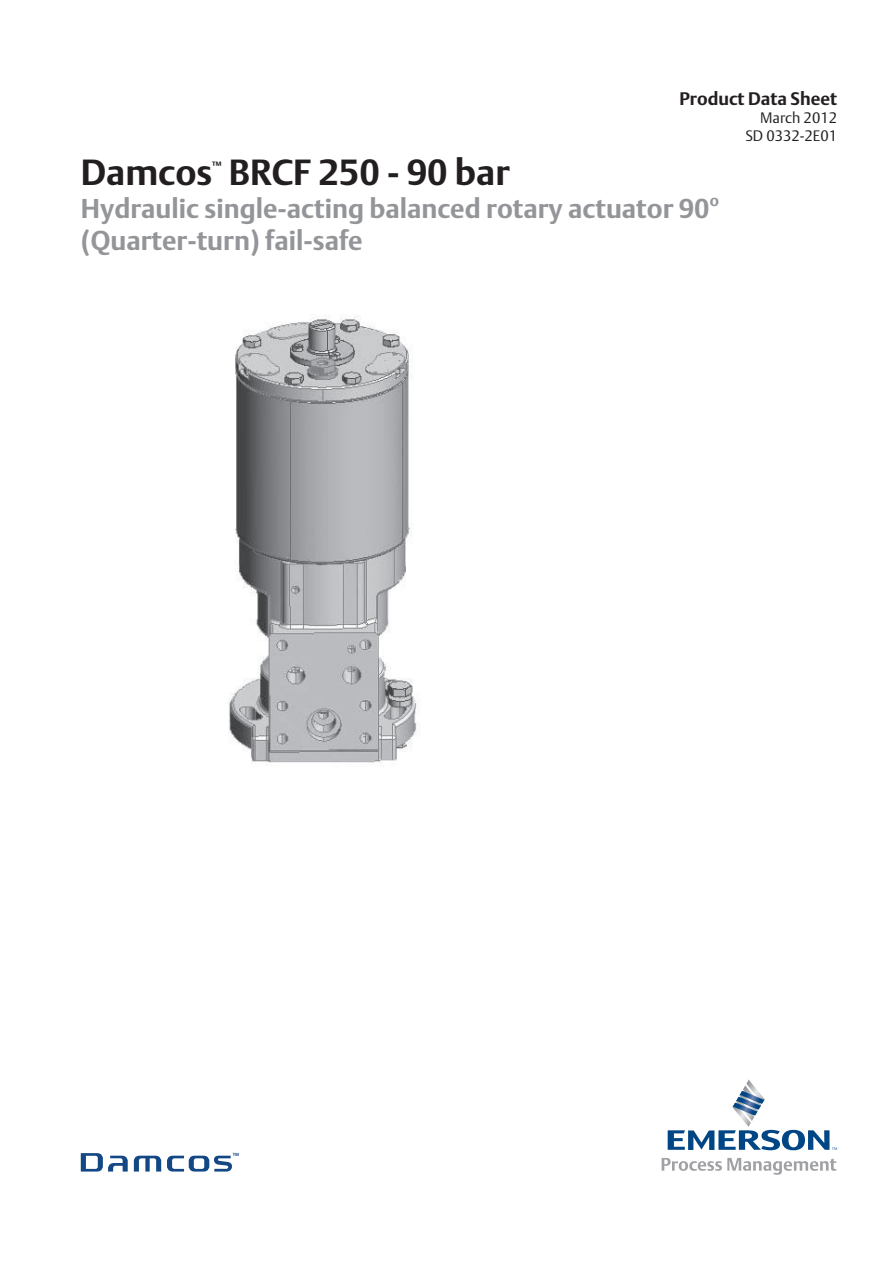
<style>
.page{position:relative;width:893px;height:1263px;background:#fff}
.page>*{position:absolute;margin:0;border:0;box-sizing:border-box;transform-origin:0 0}
.t1{font:700 36px "DTL Argo T";color:#231f20}
.t2{font:700 27px/32.4px "DTL Argo T";color:#939598}
.t3{font:700 18px "DTL Argo T";color:#231f20}
.t4{font:15px/18px "DTL Argo T Light";color:#231f20;text-align:right}
.t5{font:700 10.5px "DTL Argo T";color:#231f20}
.t6{font:700 4.35px "DTL Argo T";color:#134885}
</style>
<div class="page">
<svg style="left:668px;top:1079px;width:169px;height:71px"></svg>
<svg style="left:662px;top:1158px;width:174px;height:17px"></svg>
<svg style="left:167px;top:1156px;width:65px;height:15px"></svg>
<svg style="left:134px;top:1156px;width:27px;height:15px"></svg>
<svg style="left:81px;top:1153px;width:47px;height:18px"></svg>
<img style="left:229px;top:316px;width:190px;height:450px">
<p class="t3" style="left:679px;top:88px;width:159px">Product Data Sheet</p>
<p class="t4" style="left:745px;top:109px;width:93px">March 2012<br>SD 0332-2E01</p>
<h1 class="t1" style="left:81px;top:151px;width:133px">Damcos</h1>
<p class="t5" style="left:212px;top:159px;width:11px">™</p>
<h1 class="t1" style="left:229px;top:151px;width:282px">BRCF 250 - 90 bar</h1>
<p class="t2" style="left:81px;top:192px;width:639px">Hydraulic single-acting balanced rotary actuator 90<sup>o </sup>(Quarter-turn) fail-safe</p>
<p class="t6" style="left:233px;top:1152px;width:8px">TM</p>
</div>
